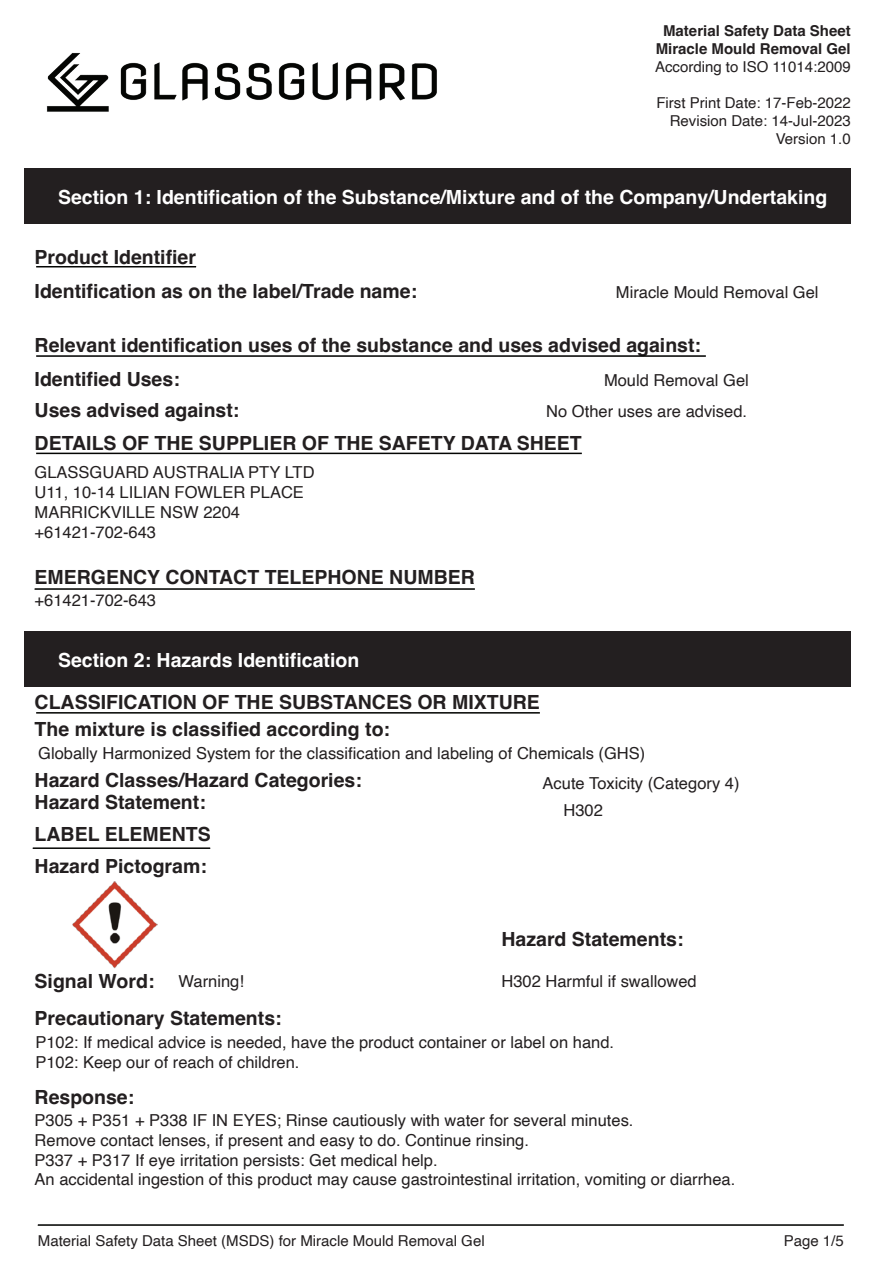
<style>
.page{position:relative;width:893px;height:1263px;background:#fff}
.page>*{position:absolute;margin:0;border:0;box-sizing:border-box;transform-origin:0 0}
.t1{font:700 19.5px/33.9px "Helvetica";color:#231f20}
.t2{font:700 19.5px "Helvetica";color:#fff}
.t3{font:16.5px/19.8px "Helvetica";color:#231f20}
.t4{font:15px/18px "Helvetica";color:#231f20;text-align:right}
.t5{font:700 15px/18px "Helvetica";color:#231f20;text-align:center}
.s1{font-weight:400;font-size:16.5px}
</style>
<div class="page">
<img style="left:46px;top:53px;width:391px;height:59px">
<div style="left:24px;top:168px;width:827px;height:56px;background:#231f20"></div>
<img style="left:72px;top:881px;width:86px;height:88px">
<hr style="left:38px;top:1224px;width:806px;height:2px;background:#040503">
<hr style="left:33px;top:847px;width:177px;height:2px;background:#040503">
<div style="left:24px;top:631px;width:827px;height:56px;background:#231f20"></div>
<hr style="left:36px;top:266px;width:160px;height:1px;background:#040503">
<hr style="left:36px;top:355px;width:670px;height:2px;background:#040503">
<hr style="left:36px;top:453px;width:546px;height:1px;background:#040503">
<hr style="left:35px;top:588px;width:440px;height:2px;background:#040503">
<hr style="left:36px;top:712px;width:504px;height:2px;background:#040503">
<p class="t5" style="left:656px;top:23px;width:197px">Material Safety Data Sheet<br>Miracle Mould Removal Gel</p>
<p class="t4" style="left:655px;top:58px;width:197px">According to ISO 11014:2009</p>
<p class="t4" style="left:656px;top:94px;width:196px">First Print Date: 17-Feb-2022<br>Revision Date: 14-Jul-2023<br>Version 1.0</p>
<p class="t2" style="left:58px;top:185px;width:771px">Section 1: Identification of the Substance/Mixture and of the Company/Undertaking</p>
<p class="t1" style="left:35px;top:242px;width:384px">Product Identifier<br>Identification as on the label/Trade name:</p>
<p class="t3" style="left:616px;top:282px;width:204px">Miracle Mould Removal Gel</p>
<p class="t1" style="left:35px;top:330px;width:668px">Relevant identification uses of the substance and uses advised against:<br>Identified Uses:</p>
<p class="t3" style="left:604px;top:370px;width:146px">Mould Removal Gel</p>
<p class="t1" style="left:35px;top:395px;width:206px">Uses advised against:</p>
<p class="t3" style="left:546px;top:402px;width:202px">No Other uses are advised.</p>
<p class="t1" style="left:35px;top:429px;width:549px">DETAILS OF THE SUPPLIER OF THE SAFETY DATA SHEET</p>
<p class="t3" style="left:35px;top:463px;width:282px">GLASSGUARD AUSTRALIA PTY LTD<br>U11, 10-14 LILIAN FOWLER PLACE<br>MARRICKVILLE NSW 2204 +61421-702-643</p>
<p class="t1" style="left:35px;top:562px;width:442px">EMERGENCY CONTACT TELEPHONE NUMBER</p>
<p class="t3" style="left:35px;top:591px;width:123px">+61421-702-643</p>
<p class="t2" style="left:58px;top:648px;width:303px">Section 2: Hazards Identification</p>
<p class="t1" style="left:35px;top:688px;width:507px">CLASSIFICATION OF THE SUBSTANCES OR MIXTURE</p>
<p class="t3" style="left:38px;top:744px;width:609px">Globally Harmonized System for the classification and labeling of Chemicals (GHS)</p>
<p class="t1" style="left:35px;top:714px;width:357px">The mixture is classified according to:</p>
<p class="t1" style="left:35px;top:765px;width:329px">Hazard Classes/Hazard Categories:</p>
<p class="t3" style="left:543px;top:773px;width:198px">Acute Toxicity (Category 4)</p>
<p class="t1" style="left:35px;top:787px;width:173px">Hazard Statement:</p>
<p class="t3" style="left:563px;top:801px;width:41px">H302</p>
<p class="t1" style="left:35px;top:819px;width:178px">LABEL ELEMENTS</p>
<p class="t1" style="left:35px;top:851px;width:174px">Hazard Pictogram:</p>
<p class="t1" style="left:35px;top:966px;width:211px">Signal Word: <span class="s1">Warning!</span></p>
<p class="t1" style="left:35px;top:1003px;width:249px">Precautionary Statements:</p>
<p class="t1" style="left:501px;top:925px;width:184px">Hazard Statements:</p>
<p class="t3" style="left:501px;top:972px;width:197px">H302 Harmful if swallowed</p>
<p class="t3" style="left:35px;top:1033px;width:580px">P102: If medical advice is needed, have the product container or label on hand.<br>P102: Keep our of reach of children.</p>
<p class="t1" style="left:35px;top:1082px;width:101px">Response:</p>
<p class="t3" style="left:35px;top:1111px;width:702px">P305 + P351 + P338 IF IN EYES; Rinse cautiously with water for several minutes.<br>Remove contact lenses, if present and easy to do. Continue rinsing.<br>P337 + P317 If eye irritation persists: Get medical help.<br>An accidental ingestion of this product may cause gastrointestinal irritation, vomiting or diarrhea.</p>
<p class="t4" style="left:38px;top:1232px;width:448px">Material Safety Data Sheet (MSDS) for Miracle Mould Removal Gel</p>
<p class="t4" style="left:784px;top:1232px;width:62px">Page 1/5</p>
</div>
